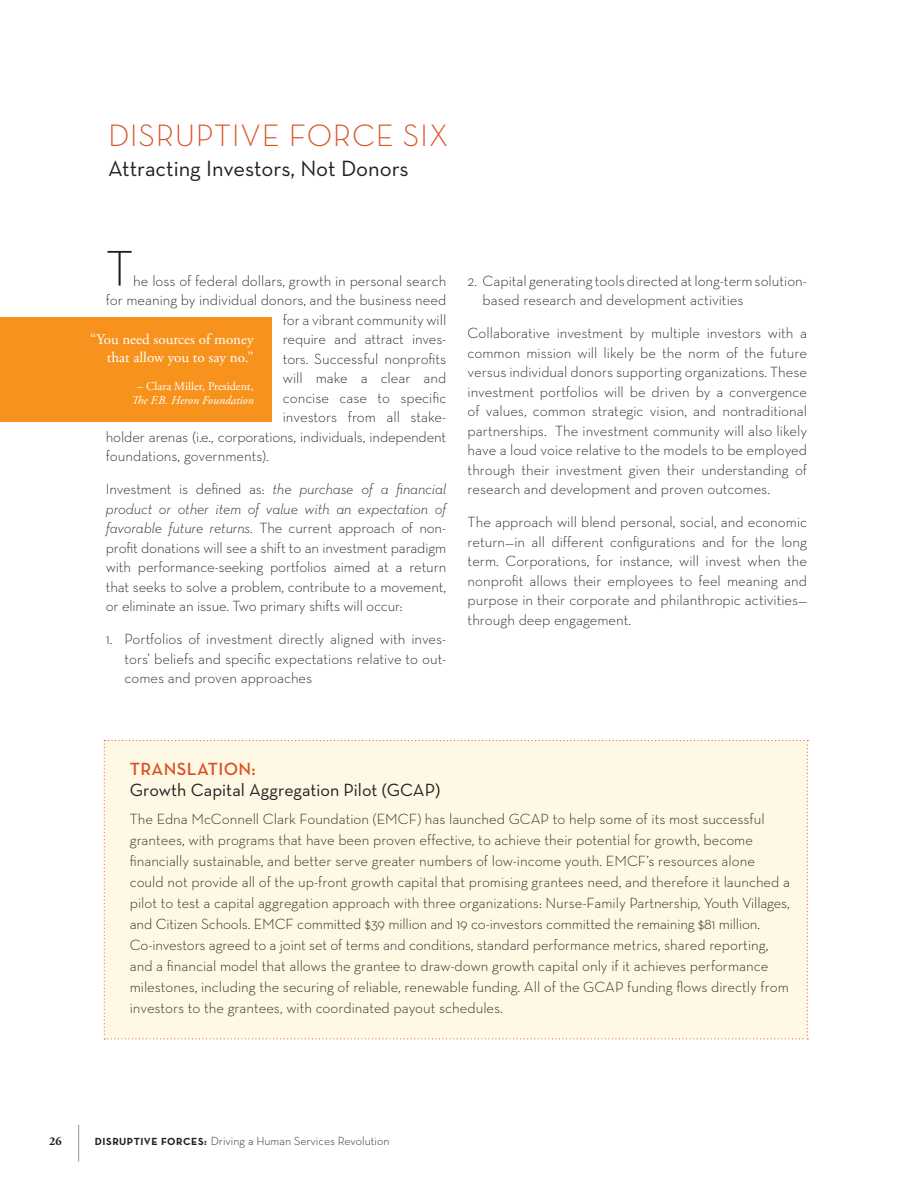
<style>
.page{position:relative;width:918px;height:1188px;background:#fff}
.page>*{position:absolute;margin:0;border:0;box-sizing:border-box;transform-origin:0 0}
.t1{font:300 51px "Neutra Text";color:#231f20}
.t2{font:300 31.5px "Neutra Text";letter-spacing:.02em;color:#da5124}
.t3{font:22.5px "Neutra Text";letter-spacing:-.005em;color:#231f20}
.t4{font:18px "Neutra Text";color:#231f20}
.t5{font:600 18px "Neutra Text";letter-spacing:.02em;color:#da5124}
.t6{font:300 15px/19.5px "Neutra Text";color:#231f20;text-align:justify}
.t7{font:15px/18px "Adobe Garamond Pro";color:#fff;text-align:right}
.t8{font:300 12px "Neutra Text";color:#231f20}
.t9{font:12px/14.2px "Adobe Garamond Pro";color:#fff;text-align:center}
.t10{font:700 12px "Adobe Garamond Pro";color:#231f20}
.s1{font-style:italic}
.s2{font-weight:700;font-size:10.5px}
</style>
<div class="page">
<hr style="left:78px;top:1125px;width:1px;height:37px;background:#939598">
<div style="left:104px;top:740px;width:704px;height:300px;background:#fef8e4"></div>
<div style="left:0;top:317px;width:272px;height:105px;background:#f7931d"></div>
<p class="t2" style="left:108px;top:116px;width:342px">DISRUPTIVE FORCE SIX</p>
<p class="t3" style="left:108px;top:155px;width:302px">Attracting Investors, Not Donors</p>
<p class="t1" style="left:106px;top:237px;width:29px">T</p>
<p class="t6" style="left:133px;top:270px;width:314px">he loss of federal dollars, growth in personal search</p>
<p class="t6" style="left:106px;top:290px;width:342px">for meaning by individual donors, and the business need</p>
<p class="t6" style="left:283px;top:309px;width:165px">for a vibrant community will</p>
<p class="t6" style="left:283px;top:329px;width:165px">require and attract inves-</p>
<p class="t6" style="left:283px;top:348px;width:165px">tors. Successful nonprofits</p>
<p class="t6" style="left:283px;top:368px;width:165px">will make a clear and</p>
<p class="t6" style="left:283px;top:387px;width:165px">concise case to specific</p>
<p class="t6" style="left:283px;top:407px;width:165px">investors from all stake-</p>
<p class="t6" style="left:106px;top:426px;width:342px">holder arenas (i.e., corporations, individuals, independent</p>
<p class="t6" style="left:106px;top:446px;width:164px">foundations, governments).</p>
<p class="t6" style="left:106px;top:479px;width:342px">Investment is defined as: <span class="s1">the purchase of a financial product or other item of value with an expectation of favorable future returns.</span> The current approach of non&shy;profit donations will see a shift to an investment paradigm with performance-seeking portfolios aimed at a return that seeks to solve a problem, contribute to a movement, or eliminate an issue. Two primary shifts will occur:</p>
<p class="t6" style="left:124px;top:629px;width:323px;text-indent:-19px">1. Portfolios of investment directly aligned with inves&shy;tors’ beliefs and specific expectations relative to out&shy;comes and proven approaches</p>
<p class="t7" style="left:90px;top:331px;width:165px">“You need sources of money that allow you to say no.”</p>
<p class="t9" style="left:131px;top:379px;width:124px">– Clara Miller, President,<br><span class="s1">The F.B. Heron Foundation</span></p>
<p class="t6" style="left:483px;top:271px;width:326px;text-indent:-15px">2. Capital generating tools directed at long-term solution&shy;based research and development activities</p>
<p class="t6" style="left:468px;top:323px;width:341px">Collaborative investment by multiple investors with a common mission will likely be the norm of the future versus individual donors supporting organizations. These investment portfolios will be driven by a convergence of values, common strategic vision, and nontraditional partnerships. The investment community will also likely have a loud voice relative to the models to be employed through their investment given their understanding of research and development and proven outcomes.</p>
<p class="t6" style="left:468px;top:512px;width:341px">The approach will blend personal, social, and economic return—in all different configurations and for the long term. Corporations, for instance, will invest when the nonprofit allows their employees to feel meaning and purpose in their corporate and philanthropic activities— through deep engagement.</p>
<p class="t5" style="left:130px;top:758px;width:128px">TRANSLATION:</p>
<p class="t4" style="left:130px;top:779px;width:312px">Growth Capital Aggregation Pilot (GCAP)</p>
<p class="t6" style="left:130px;top:808px;width:662px;line-height:21px;text-align:left">The Edna McConnell Clark Foundation (EMCF) has launched GCAP to help some of its most successful grantees, with programs that have been proven effective, to achieve their potential for growth, become financially sustainable, and better serve greater numbers of low-income youth. EMCF’s resources alone could not provide all of the up-front growth capital that promising grantees need, and therefore it launched a pilot to test a capital aggregation approach with three organizations: Nurse-Family Partnership, Youth Villages, and Citizen Schools. EMCF committed $39 million and 19 co-investors committed the remaining $81 million.<br>Co-investors agreed to a joint set of terms and conditions, standard performance metrics, shared reporting, and a financial model that allows the grantee to draw-down growth capital only if it achieves performance milestones, including the securing of reliable, renewable funding. All of the GCAP funding flows directly from investors to the grantees, with coordinated payout schedules.</p>
<p class="t10" style="left:49px;top:1135px;width:14px">26</p>
<p class="t8" style="left:95px;top:1134px;width:296px"><span class="s2">DISRUPTIVE FORCES:</span> Driving a Human Services Revolution</p>
</div>
